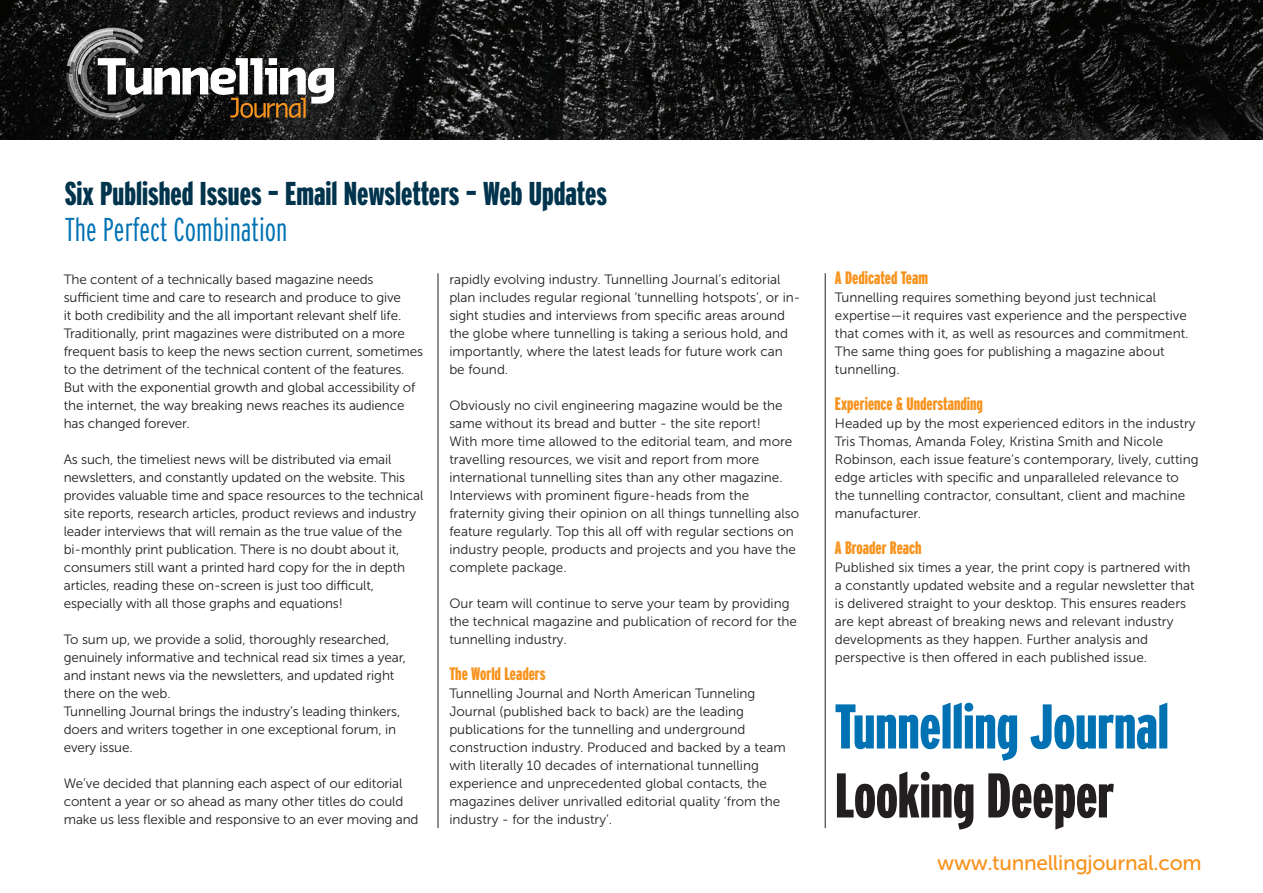
<style>
.page{position:relative;width:1263px;height:893px;background:#fff}
.page>*{position:absolute;margin:0;border:0;box-sizing:border-box;transform-origin:0 0}
.t1{font:900 63px "Interstate Compressed";letter-spacing:-.005em;color:#0072b4}
.t2{font:900 63px "Interstate Compressed";letter-spacing:-.005em;color:#231f20}
.t3{font:900 33px "Interstate Compressed";color:#00344c}
.t4{font:300 33px "Interstate Compressed";color:#0072b4}
.t5{font:21px "Museo Sans 500";letter-spacing:-.015em;color:#f7931d}
.t6{font:900 18px "Interstate Compressed";color:#f7931d}
.t7{font:13.5px/18px "Museo Sans 300";color:#231f20}
</style>
<div class="page">
<img style="left:0;top:0;width:1263px;height:139px">
<svg style="left:65px;top:27px;width:269px;height:93px"></svg>
<hr style="left:438px;top:273px;width:1px;height:555px;background:#231f20">
<hr style="left:825px;top:273px;width:1px;height:555px;background:#231f20">
<p class="t3" style="left:65px;top:175px;width:544px">Six Published Issues – Email Newsletters – Web Updates</p>
<p class="t4" style="left:65px;top:211px;width:224px">The Perfect Combination</p>
<p class="t7" style="left:64px;top:271px;width:361px">The content of a technically based magazine needs sufficient time and care to research and produce to give<br>it both credibility and the all important relevant shelf life.<br>Traditionally, print magazines were distributed on a more frequent basis to keep the news section current, sometimes to the detriment of the technical content of the features.<br>But with the exponential growth and global accessibility of the internet, the way breaking news reaches its audience has changed forever.</p>
<p class="t7" style="left:64px;top:451px;width:361px">As such, the timeliest news will be distributed via email newsletters, and constantly updated on the website. This provides valuable time and space resources to the technical site reports, research articles, product reviews and industry leader interviews that will remain as the true value of the bi-monthly print publication. There is no doubt about it, consumers still want a printed hard copy for the in depth articles, reading these on-screen is just too difficult, especially with all those graphs and equations!</p>
<p class="t7" style="left:64px;top:631px;width:344px">To sum up, we provide a solid, thoroughly researched, genuinely informative and technical read six times a year, and instant news via the newsletters, and updated right there on the web.</p>
<p class="t7" style="left:64px;top:703px;width:338px">Tunnelling Journal brings the industry’s leading thinkers, doers and writers together in one exceptional forum, in every issue.</p>
<p class="t7" style="left:64px;top:775px;width:356px">We’ve decided that planning each aspect of our editorial content a year or so ahead as many other titles do could make us less flexible and responsive to an ever moving and</p>
<p class="t7" style="left:449px;top:271px;width:353px">rapidly evolving industry. Tunnelling Journal’s editorial plan includes regular regional ‘tunnelling hotspots’, or in&shy;sight studies and interviews from specific areas around the globe where tunnelling is taking a serious hold, and importantly, where the latest leads for future work can be found.</p>
<p class="t7" style="left:449px;top:397px;width:351px">Obviously no civil engineering magazine would be the same without its bread and butter - the site report!<br>With more time allowed to the editorial team, and more travelling resources, we visit and report from more international tunnelling sites than any other magazine.<br>Interviews with prominent figure-heads from the fraternity giving their opinion on all things tunnelling also feature regularly. Top this all off with regular sections on industry people, products and projects and you have the complete package.</p>
<p class="t7" style="left:449px;top:595px;width:349px">Our team will continue to serve your team by providing the technical magazine and publication of record for the tunnelling industry.</p>
<p class="t6" style="left:449px;top:664px;width:98px">The World Leaders</p>
<p class="t7" style="left:449px;top:685px;width:338px">Tunnelling Journal and North American Tunneling Journal (published back to back) are the leading publications for the tunnelling and underground construction industry. Produced and backed by a team with literally 10 decades of international tunnelling experience and unprecedented global contacts, the magazines deliver unrivalled editorial quality ‘from the industry - for the industry’.</p>
<p class="t6" style="left:835px;top:268px;width:95px">A Dedicated Team</p>
<p class="t7" style="left:835px;top:289px;width:355px">Tunnelling requires something beyond just technical expertise—it requires vast experience and the perspective that comes with it, as well as resources and commitment.<br>The same thing goes for publishing a magazine about tunnelling.</p>
<p class="t6" style="left:835px;top:394px;width:150px">Experience &amp; Understanding</p>
<p class="t7" style="left:835px;top:415px;width:365px">Headed up by the most experienced editors in the industry Tris Thomas, Amanda Foley, Kristina Smith and Nicole Robinson, each issue feature’s contemporary, lively, cutting edge articles with specific and unparalleled relevance to the tunnelling contractor, consultant, client and machine manufacturer.</p>
<p class="t6" style="left:835px;top:538px;width:88px">A Broader Reach</p>
<p class="t7" style="left:835px;top:559px;width:361px">Published six times a year, the print copy is partnered with a constantly updated website and a regular newsletter that is delivered straight to your desktop. This ensures readers are kept abreast of breaking news and relevant industry developments as they happen. Further analysis and perspective is then offered in each published issue.</p>
<p class="t1" style="left:835px;top:692px;width:336px">Tunnelling Journal</p>
<p class="t2" style="left:835px;top:761px;width:281px">Looking Deeper</p>
<h3 class="t5" style="left:937px;top:851px;width:266px">www.tunnellingjournal.com</h3>
</div>
